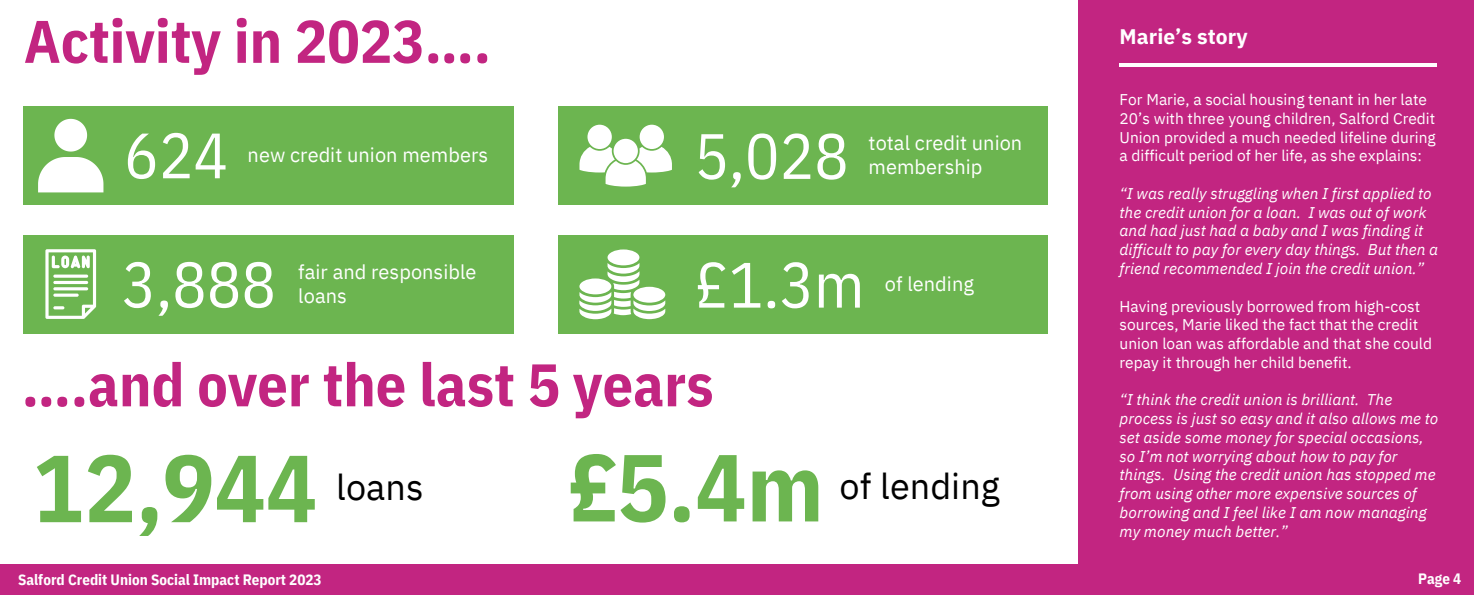
<style>
.page{position:relative;width:1474px;height:595px;background:#fff}
.page>*{position:absolute;margin:0;border:0;box-sizing:border-box;transform-origin:0 0}
.t1{font:700 95px "IBM Plex Sans Cond";color:#6cb550}
.t2{font:64px "IBM Plex Sans Cond";color:#fff}
.t3{font:700 60px "IBM Plex Sans Cond";color:#c22581}
.t4{font:36px "IBM Plex Sans";color:#000}
.t5{font:700 21px "IBM Plex Sans";color:#fff}
.t6{font:20px/24px "IBM Plex Sans";color:#fff}
.t7{font:italic 15.5px/18.8px "IBM Plex Sans";color:#fff}
.t8{font:15.5px/18.8px "IBM Plex Sans";color:#fff}
.t9{font:700 15px "IBM Plex Sans Cond";color:#fff}
</style>
<div class="page">
<div style="left:0;top:564px;width:1474px;height:31px;background:#c22581"></div>
<div style="left:1078px;top:0;width:396px;height:566px;background:#c22581"></div>
<hr style="left:1119px;top:63px;width:318px;height:4px;background:#fff">
<div style="left:24px;top:106px;width:490px;height:99px;background:#6cb550"></div>
<div style="left:24px;top:235px;width:490px;height:98px;background:#6cb550"></div>
<svg style="left:45px;top:249px;width:51px;height:70px"></svg>
<svg style="left:54px;top:119px;width:33px;height:32px"></svg>
<svg style="left:38px;top:157px;width:65px;height:35px;background:#eaf4e7"></svg>
<div style="left:558px;top:106px;width:490px;height:98px;background:#6cb550"></div>
<div style="left:587px;top:125px;width:25px;height:24px;background:#fff;border-radius:50%"></div>
<div style="left:640px;top:125px;width:24px;height:24px;background:#fff;border-radius:50%"></div>
<svg style="left:579px;top:139px;width:93px;height:48px"></svg>
<div style="left:558px;top:235px;width:490px;height:98px;background:#6cb550"></div>
<svg style="left:579px;top:249px;width:86px;height:70px"></svg>
<h5 class="t3" style="left:24px;top:1px;width:468px">Activity in 2023….</h5>
<p class="t2" style="left:124px;top:113px;width:105px">624</p>
<p class="t6" style="left:248px;top:143px;width:242px">new credit union members</p>
<p class="t2" style="left:122px;top:242px;width:156px">3,888</p>
<h3 class="t6" style="left:298px;top:259px;width:180px">fair and responsible loans</h3>
<h3 class="t2" style="left:694px;top:113px;width:156px">5,028</h3>
<h6 class="t6" style="left:868px;top:130px;width:155px">total credit union membership</h6>
<h2 class="t2" style="left:694px;top:242px;width:171px">£1.3m</h2>
<h1 class="t6" style="left:885px;top:271px;width:91px">of lending</h1>
<h2 class="t3" style="left:22px;top:345px;width:693px">….and over the last 5 years</h2>
<p class="t1" style="left:33px;top:425px;width:285px">12,944</p>
<h6 class="t9" style="left:18px;top:570px;width:305px">Salford Credit Union Social Impact Report 2023</h6>
<p class="t4" style="left:336px;top:463px;width:89px">loans</p>
<h3 class="t1" style="left:568px;top:424px;width:257px">£5.4m</h3>
<h6 class="t4" style="left:839px;top:461px;width:162px">of lending</h6>
<p class="t5" style="left:1119px;top:22px;width:129px">Marie’s story</p>
<p class="t8" style="left:1119px;top:90px;width:318px">For Marie, a social housing tenant in her late 20’s with three young children, Salford Credit Union provided a much needed lifeline during a difficult period of her life, as she explains:</p>
<h3 class="t7" style="left:1119px;top:184px;width:320px">“I was really struggling when I first applied to the credit union for a loan. I was out of work and had just had a baby and I was finding it difficult to pay for every day things. But then a friend recommended I join the credit union.”</h3>
<h6 class="t8" style="left:1119px;top:296px;width:314px">Having previously borrowed from high-cost sources, Marie liked the fact that the credit union loan was affordable and that she could repay it through her child benefit.</h6>
<p class="t7" style="left:1119px;top:390px;width:320px">“I think the credit union is brilliant. The process is just so easy and it also allows me to set aside some money for special occasions, so I’m not worrying about how to pay for things. Using the credit union has stopped me from using other more expensive sources of borrowing and I feel like I am now managing my money much better.”</p>
<p class="t9" style="left:1418px;top:569px;width:45px">Page 4</p>
</div>
